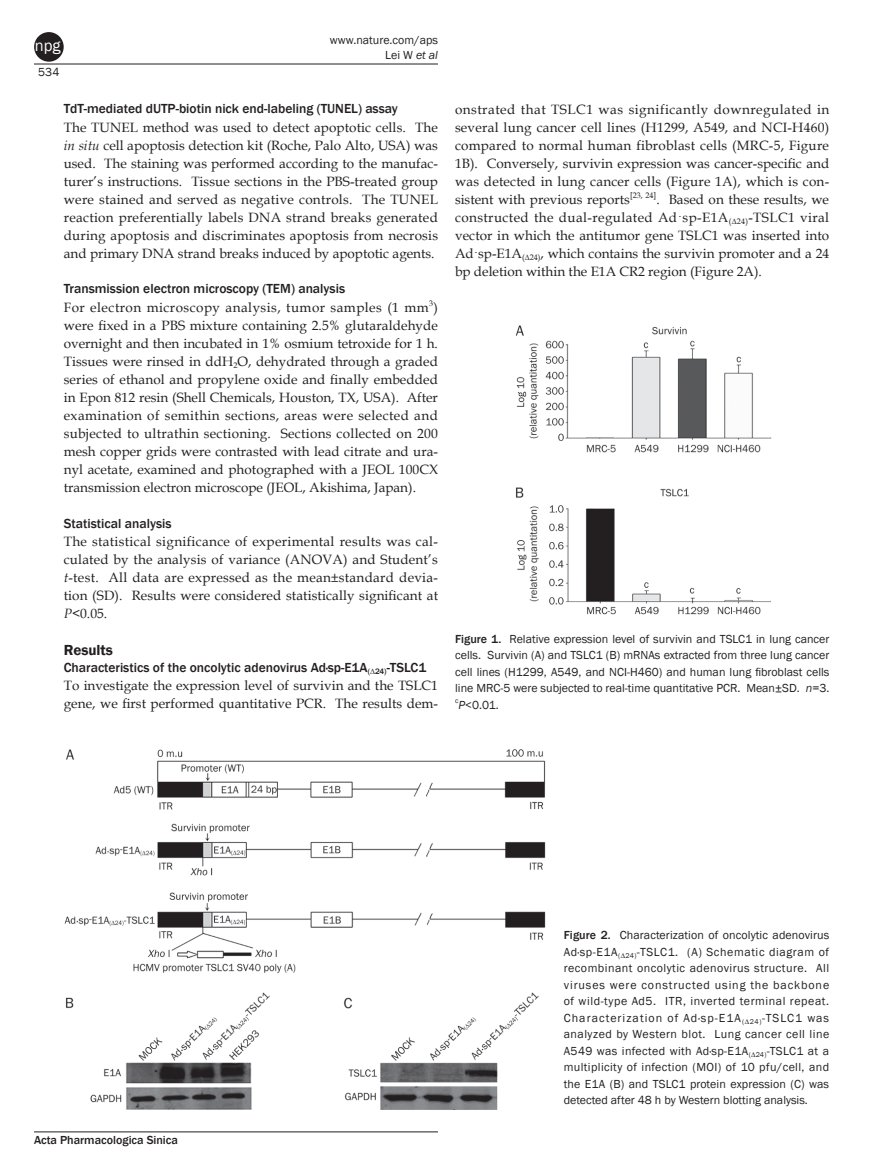
<style>
.page{position:relative;width:893px;height:1170px;background:#fff}
.page>*{position:absolute;margin:0;border:0;box-sizing:border-box;transform-origin:0 0}
.t1{font:16.5px "Franklin Gothic";color:#fff}
.t2{font:15px "Franklin Gothic Demi 2";color:#231f20}
.t3{font:13.5px/18px "Book Antiqua";color:#231f20;text-align:justify}
.t4{font:13.5px "Book Antiqua 2";letter-spacing:.005em;color:#231f20}
.t5{font:500 13.5px "Franklin Gothic";color:#231f20}
.t6{font:13.5px "Book Antiqua";letter-spacing:.035em;color:#231f20}
.t7{font:13.5px "Franklin Gothic Medium 2";color:#231f20}
.t8{font:12px/16.5px "Franklin Gothic";letter-spacing:.005em;color:#231f20;text-align:justify}
.t9{font:12px/16.5px "Franklin Gothic Book 2";color:#231f20;text-align:justify}
.t10{font:12px "Franklin Gothic Book 2";letter-spacing:.045em;color:#231f20}
.t11{font:12px "Franklin Gothic Medium 2";color:#231f20}
.s1{font-style:italic}
.s2{font-family:"Book Antiqua"}
.s3{font-family:"Times New Roman"}
.s4{font-family:"Franklin Gothic";font-weight:500}
.s5{font-family:"Franklin Gothic";font-style:italic}
.s6{font-family:"Franklin Gothic"}
.s7{font-weight:500}
</style>
<div class="page">
<hr style="left:34px;top:64px;width:404px;height:1px;background:#231f20">
<hr style="left:34px;top:1131px;width:404px;height:1px;background:#231f20">
<div style="left:34px;top:32px;width:30px;height:30px;background:#231f20;border-radius:50%"></div>
<img style="left:516px;top:325px;width:256px;height:290px">
<img style="left:64px;top:749px;width:482px;height:360px">
<p class="t1" style="left:35px;top:35px;width:27px">npg</p>
<p class="t8" style="left:38px;top:64px;width:23px">534</p>
<p class="t8" style="left:330px;top:32px;width:110px;line-height:15px;text-align:right">www.nature.com/aps<br>Lei W <span class="s1">et al</span></p>
<p class="t5" style="left:64px;top:100px;width:336px">TdT-mediated dUTP-biotin nick end-labeling (TUNEL) assay</p>
<p class="t3" style="left:64px;top:118px;width:376px">The TUNEL method was used to detect apoptotic cells. The <span class="s1">in situ</span> cell apoptosis detection kit (Roche, Palo Alto, USA) was used. The staining was performed according to the manufac&shy;turer’s instructions. Tissue sections in the PBS-treated group were stained and served as negative controls. The TUNEL reaction preferentially labels DNA strand breaks generated during apoptosis and discriminates apoptosis from necrosis and primary DNA strand breaks induced by apoptotic agents.</p>
<p class="t5" style="left:64px;top:280px;width:283px">Transmission electron microscopy (TEM) analysis</p>
<p class="t6" style="left:64px;top:297px;width:376px">For electron microscopy analysis, tumor samples (1 mm<sup>3</sup>)</p>
<p class="t4" style="left:64px;top:315px;width:376px">were fixed in a PBS mixture containing 2.5% glutaraldehyde</p>
<p class="t3" style="left:64px;top:334px;width:376px">overnight and then incubated in 1% osmium tetroxide for 1 h.<br>Tissues were rinsed in ddH<sub>2</sub>O, dehydrated through a graded</p>
<p class="t4" style="left:64px;top:369px;width:376px">series of ethanol and propylene oxide and finally embedded</p>
<p class="t3" style="left:64px;top:388px;width:376px">in Epon 812 resin (Shell Chemicals, Houston, TX, USA). After examination of semithin sections, areas were selected and subjected to ultrathin sectioning. Sections collected on 200 mesh copper grids were contrasted with lead citrate and ura&shy;nyl acetate, examined and photographed with a JEOL 100CX transmission electron microscope (JEOL, Akishima, Japan).</p>
<p class="t7" style="left:64px;top:514px;width:109px">Statistical analysis</p>
<p class="t3" style="left:64px;top:532px;width:376px">The statistical significance of experimental results was cal&shy;culated by the analysis of variance (ANOVA) and Student’s <span class="s1">t</span>-test. All data are expressed as the mean±standard devia-</p>
<p class="t4" style="left:64px;top:585px;width:376px">tion (SD). Results were considered statistically significant at</p>
<p class="t3" style="left:64px;top:604px;width:45px"><span class="s1">P</span>&lt;0.05.</p>
<p class="t2" style="left:64px;top:640px;width:51px">Results</p>
<p class="t5" style="left:64px;top:658px;width:364px">Characteristics of the oncolytic adenovirus Ad·sp-E1A<sub>(∆24)</sub>-TSLC1</p>
<p class="t3" style="left:64px;top:676px;width:376px">To investigate the expression level of survivin and the TSLC1</p>
<p class="t4" style="left:64px;top:693px;width:376px">gene, we first performed quantitative PCR. The results dem<span class="s2">-</span></p>
<p class="t3" style="left:455px;top:100px;width:376px">onstrated that TSLC1 was significantly downregulated in several lung cancer cell lines (H1299, A549, and NCI-H460) compared to normal human fibroblast cells (MRC-5, Figure</p>
<p class="t4" style="left:455px;top:153px;width:376px">1B). Conversely, survivin expression was cancer-specific and</p>
<p class="t3" style="left:455px;top:172px;width:376px">was detected in lung cancer cells (Figure 1A), which is con&shy;sistent with previous reports<sup>[23,</sup> <sup>24]</sup>. Based on these results, we constructed the dual-regulated Ad<span class="s3">·</span>sp-E1A<sub>(∆24)</sub>-TSLC1 viral vector in which the antitumor gene TSLC1 was inserted into Ad<span class="s3">·</span>sp-E1A<sub>(∆24)</sub>, which contains the survivin promoter and a 24 bp deletion within the E1A CR2 region (Figure 2A).</p>
<p class="t9" style="left:455px;top:630px;width:376px"><span class="s4">Figure 1.</span> Relative expression level of survivin and TSLC1 in lung cancer cells. Survivin (A) and TSLC1 (B) mRNAs extracted from three lung cancer cell lines (H1299, A549, and NCI-H460) and human lung fibroblast cells line MRC-5 were subjected to real-time quantitative PCR. Mean±SD. <span class="s5">n</span><span class="s6">=3.</span></p>
<p class="t8" style="left:455px;top:696px;width:45px"><sup>c</sup><span class="s1">P</span>&lt;0.01.</p>
<p class="t11" style="left:34px;top:1132px;width:145px">Acta Pharmacologica Sinica</p>
<p class="t8" style="left:564px;top:926px;width:267px"><span class="s7">Figure 2.</span> Characterization of oncolytic adenovirus Ad·sp-E1A<sub>(∆24)</sub>-TSLC1. (A) Schematic diagram of recombinant oncolytic adenovirus structure. All viruses were constructed using the backbone</p>
<p class="t10" style="left:564px;top:993px;width:267px">of wild-type Ad5. ITR, inverted terminal repeat.</p>
<p class="t8" style="left:564px;top:1009px;width:267px">Characterization of Ad·sp-E1A<sub>(∆24)</sub>-TSLC1 was analyzed by western blot. Lung cancer cell line A549 was infected with Ad·sp-E1A<sub>(∆24)</sub>-TSLC1 at a multiplicity of infection (MOI) of 10 pfu/cell, and the E1A (B) and TSLC1 protein expression (C) was detected after 48 h by western blotting analysis.</p>
</div>
